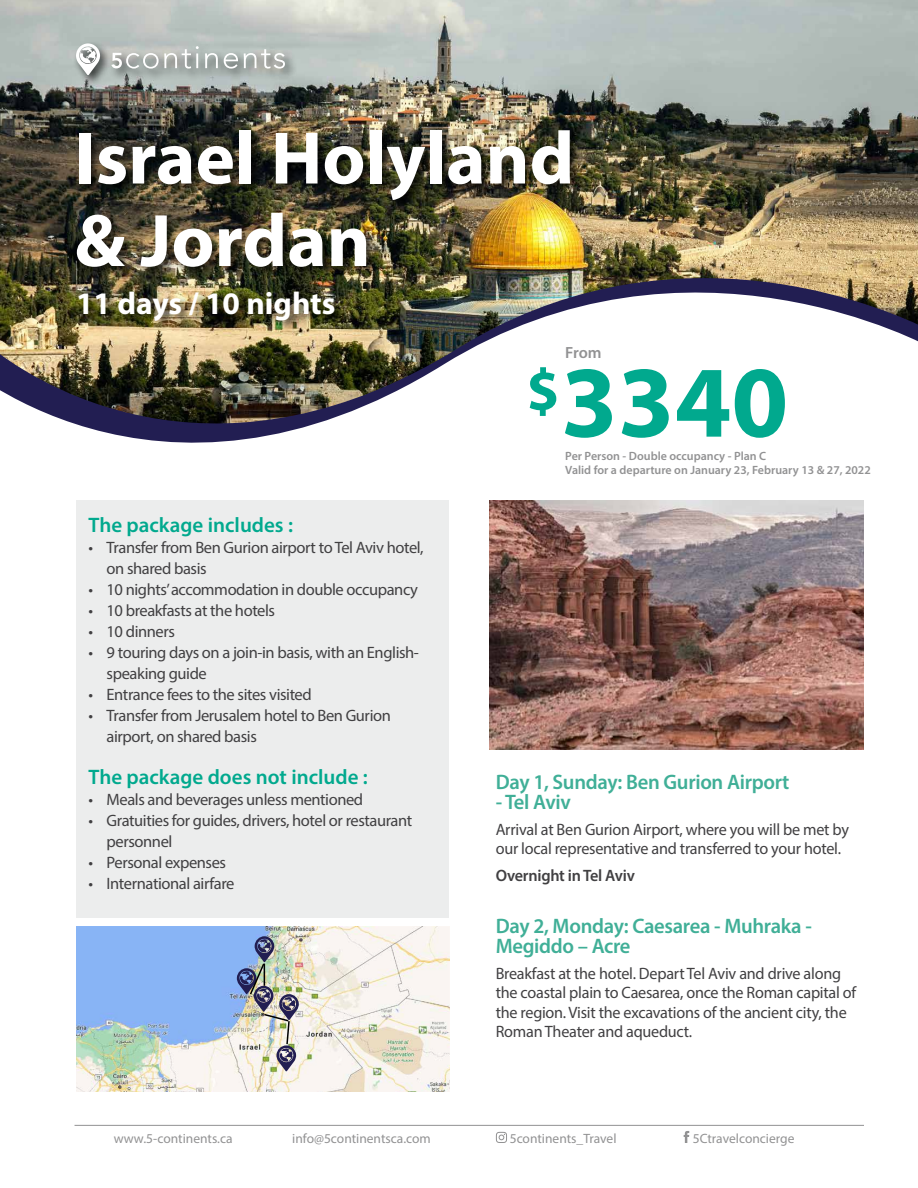
<style>
.page{position:relative;width:918px;height:1188px;background:#fff}
.page>*{position:absolute;margin:0;border:0;box-sizing:border-box;transform-origin:0 0}
.t1{font:700 102.3px "Myriad Pro";color:#01a98e}
.t2{font:700 75px/82.5px "Myriad Pro";color:#fff}
.t3{font:700 31.5px "Myriad Pro";color:#fff}
.t4{font:600 21px/19.5px "Myriad Pro";letter-spacing:-.015em;color:#40af97}
.t5{font:600 21px "Myriad Pro";color:#01a98e}
.t6{font:16.5px/21px "Myriad Pro";letter-spacing:-.025em;color:#414042}
.t7{font:600 16.5px "Myriad Pro";letter-spacing:-.015em;color:#414042}
.t8{font:600 16.2px "Myriad Pro";color:#929293}
.t9{font:13.5px "Myriad Pro";color:#929293}
.t10{font:600 12px/14.4px "Myriad Pro";color:#929293}
</style>
<div class="page">
<svg style="left:76px;top:425px;width:788px;height:76px"></svg>
<img style="left:0;top:0;width:918px;height:425px">
<svg style="left:496px;top:1132px;width:11px;height:11px"></svg>
<svg style="left:684px;top:1131px;width:5px;height:12px"></svg>
<hr style="left:75px;top:1125px;width:789px;height:1px;background:#929293">
<img style="left:489px;top:501px;width:375px;height:249px">
<div style="left:73px;top:41px;width:225px;height:46px;background:#000;opacity:.75"></div>
<svg style="left:111px;top:46px;width:88px;height:23px;background:#bec2bf"></svg>
<svg style="left:205px;top:53px;width:13px;height:15px"></svg>
<svg style="left:224px;top:53px;width:14px;height:16px"></svg>
<svg style="left:244px;top:49px;width:41px;height:20px"></svg>
<svg style="left:76px;top:43px;width:24px;height:32px"></svg>
<div style="left:76px;top:501px;width:373px;height:417px;background:#eceded"></div>
<img style="left:76px;top:927px;width:373px;height:165px">
<div style="left:75px;top:126px;width:508px;height:152px;background:#000;opacity:.75"></div>
<div style="left:77px;top:288px;width:270px;height:44px;background:#000;opacity:.75"></div>
<img style="left:237px;top:936px;width:62px;height:135px">
<h2 class="t2" style="left:75px;top:115px;width:501px">Israel Holyland &amp; Jordan</h2>
<h3 class="t3" style="left:76px;top:283px;width:261px">11 days / 10 nights</h3>
<p class="t5" style="left:89px;top:512px;width:206px">The package includes :</p>
<p class="t6" style="left:107px;top:537px;width:319px;text-indent:-18px">• Transfer from Ben Gurion airport to Tel Aviv hotel, on shared basis</p>
<p class="t6" style="left:89px;top:579px;width:331px">• 10 nights’ accommodation in double occupancy</p>
<p class="t6" style="left:89px;top:600px;width:188px">• 10 breakfasts at the hotels</p>
<p class="t6" style="left:89px;top:621px;width:88px">• 10 dinners</p>
<p class="t6" style="left:107px;top:642px;width:314px;text-indent:-18px">• 9 touring days on a join-in basis, with an English&shy;speaking guide</p>
<p class="t6" style="left:89px;top:684px;width:225px">• Entrance fees to the sites visited</p>
<p class="t6" style="left:107px;top:705px;width:286px;text-indent:-18px">• Transfer from Jerusalem hotel to Ben Gurion airport, on shared basis</p>
<p class="t5" style="left:89px;top:764px;width:281px">The package does not include :</p>
<p class="t6" style="left:89px;top:789px;width:276px">• Meals and beverages unless mentioned</p>
<p class="t6" style="left:107px;top:810px;width:307px;text-indent:-18px">• Gratuities for guides, drivers, hotel or restaurant personnel</p>
<p class="t6" style="left:89px;top:852px;width:139px">• Personal expenses</p>
<p class="t6" style="left:89px;top:873px;width:147px">• International airfare</p>
<p class="t8" style="left:565px;top:342px;width:38px">From</p>
<h1 class="t1" style="left:526px;top:335px;width:263px"><sup>$</sup>3340</h1>
<p class="t10" style="left:565px;top:448px;width:307px">Per Person - Double occupancy - Plan C<br>Valid for a departure on January 23, February 13 &amp; 27, 2022</p>
<p class="t4" style="left:496px;top:772px;width:295px">Day 1, Sunday: Ben Gurion Airport</p>
<p class="t4" style="left:496px;top:791px;width:77px">- Tel Aviv</p>
<p class="t6" style="left:496px;top:819px;width:355px;line-height:19.5px">Arrival at Ben Gurion Airport, where you will be met by our local representative and transferred to your hotel.</p>
<p class="t7" style="left:496px;top:865px;width:141px">Overnight in Tel Aviv</p>
<p class="t4" style="left:496px;top:916px;width:318px">Day 2, Monday: Caesarea - Muhraka -<br>Megiddo – Acre</p>
<p class="t6" style="left:496px;top:963px;width:362px;line-height:19.5px">Breakfast at the hotel. Depart Tel Aviv and drive along the coastal plain to Caesarea, once the Roman capital of the region. Visit the excavations of the ancient city, the Roman Theater and aqueduct.</p>
<p class="t9" style="left:114px;top:1130px;width:120px">www.5-continents.ca</p>
<p class="t9" style="left:292px;top:1130px;width:140px">info@5continentsca.com</p>
<p class="t9" style="left:510px;top:1130px;width:108px">5continents_Travel</p>
<p class="t9" style="left:693px;top:1130px;width:103px">5Ctravelconcierge</p>
</div>
